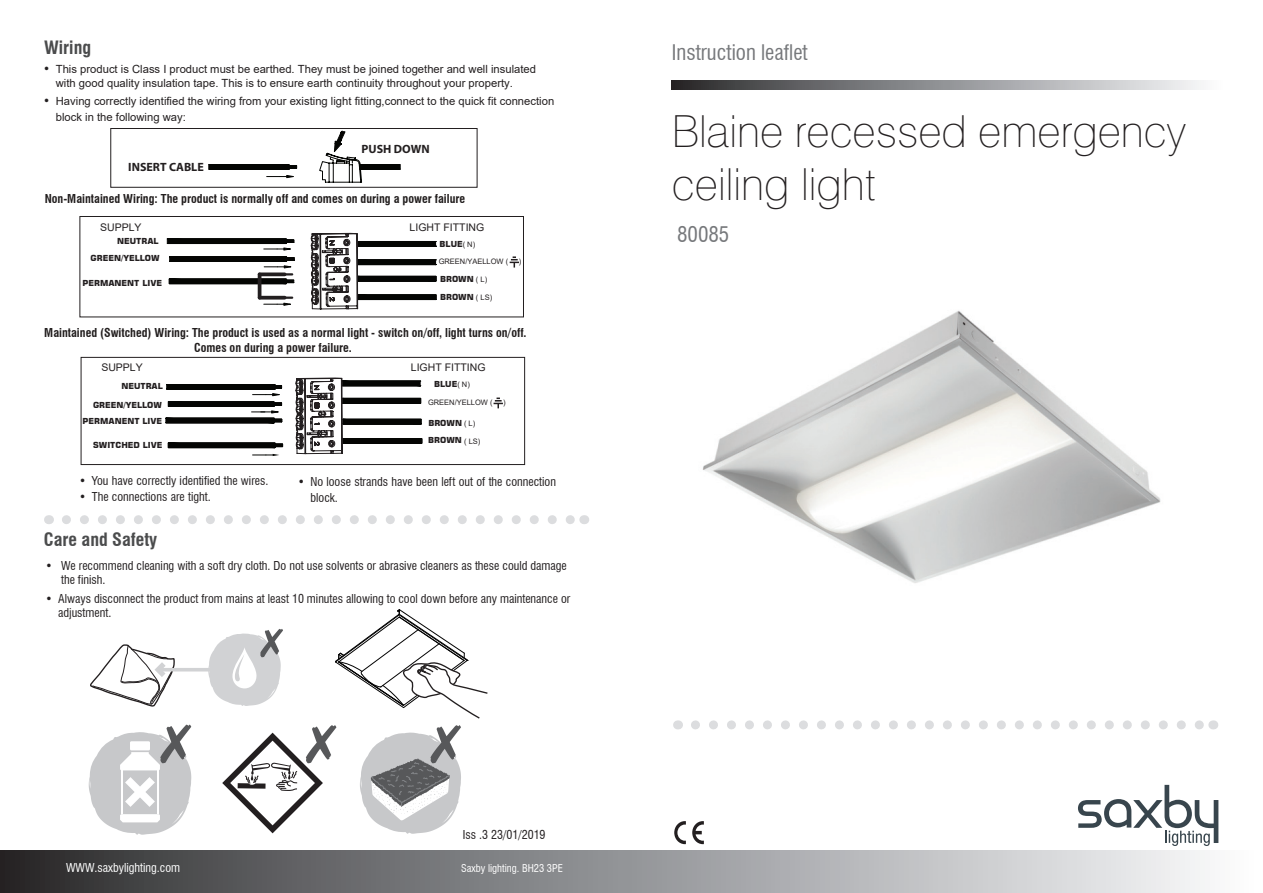
<style>
.page{position:relative;width:1263px;height:893px;background:#fff}
.page>*{position:absolute;margin:0;border:0;box-sizing:border-box;transform-origin:0 0}
.t1{font:100 44.25px/53.1px "Swiss 721 BT";color:#231f20}
.t2{font:condensed 21px "Swiss 721 BT";color:#76787b}
.t3{font:700 condensed 18px "Swiss 721 BT";color:#4b4c4d}
.t4{font:condensed 12px/14.4px "Swiss 721 BT";color:#231f20}
.t5{font:700 condensed 12px/14.4px "Swiss 721 BT";color:#221e1e}
.t6{font:condensed 12px "Swiss 721 BT";color:#fff}
.t7{font:700 12px "Myriad Pro";color:#231f20}
.t8{font:11.25px/13.5px "Arial";color:#231f20}
.t9{font:10.5px "Arial";color:#231f20}
.t10{font:condensed 10.5px "Swiss 721 BT";color:#fff}
.t11{font:700 8.25px/16.4px "Square 721 BT";color:#231f20;text-align:right}
.t12{font:7.5px "Arial";color:#231f20}
.s1{font-family:"Swiss 721 BT";font-weight:300;font-stretch:condensed;font-size:12px}
.s2{font-family:"Arial";font-weight:400;font-size:7.5px}
</style>
<div class="page">
<svg style="left:674px;top:821px;width:12px;height:23px"></svg>
<svg style="left:692px;top:821px;width:12px;height:23px"></svg>
<svg style="left:1078px;top:785px;width:140px;height:61px"></svg>
<svg style="left:695px;top:720px;width:509px;height:9px"></svg>
<svg style="left:66px;top:515px;width:507px;height:9px"></svg>
<hr style="left:158px;top:668px;width:64px;height:3px;background:#d1d2d4">
<svg style="left:90px;top:644px;width:85px;height:62px"></svg>
<svg style="left:89px;top:724px;width:102px;height:111px"></svg>
<svg style="left:672px;top:81px;width:529px;height:8px;background:#8f9092"></svg>
<div style="left:0;top:850px;width:1259px;height:43px;background:linear-gradient(to right,#2c2c2f,#fcfeff)"></div>
<svg style="left:208px;top:609px;width:280px;height:225px"></svg>
<img style="left:702px;top:310px;width:459px;height:273px">
<svg style="left:208px;top:164px;width:90px;height:14px"></svg>
<svg style="left:319px;top:130px;width:82px;height:53px"></svg>
<div style="left:110px;top:128px;width:367px;height:60px;border:1px solid #231f20"></div>
<div style="left:80px;top:216px;width:444px;height:101px;border:1px solid #231f20"></div>
<svg style="left:510px;top:256px;width:9px;height:12px"></svg>
<svg style="left:167px;top:238px;width:128px;height:46px"></svg>
<svg style="left:260px;top:272px;width:25px;height:4px"></svg>
<svg style="left:264px;top:297px;width:30px;height:9px"></svg>
<svg style="left:260px;top:296px;width:25px;height:4px"></svg>
<hr style="left:258px;top:274px;width:3px;height:24px;background:#231f20">
<svg style="left:310px;top:233px;width:127px;height:77px"></svg>
<div style="left:81px;top:357px;width:444px;height:108px;border:1px solid #231f20"></div>
<svg style="left:168px;top:442px;width:116px;height:6px"></svg>
<svg style="left:253px;top:454px;width:26px;height:2px"></svg>
<svg style="left:165px;top:384px;width:118px;height:39px"></svg>
<svg style="left:494px;top:398px;width:9px;height:10px"></svg>
<svg style="left:295px;top:377px;width:128px;height:77px"></svg>
<h3 class="t3" style="left:44px;top:37px;width:49px">Wiring</h3>
<p class="t8" style="left:56px;top:62px;width:482px;text-indent:-13px"><span class="s1">•</span> This product is Class I product must be earthed. They must be joined together and well insulated with good quality insulation tape. This is to ensure earth continuity throughout your property.</p>
<p class="t8" style="left:56px;top:92px;width:500px;line-height:16.5px;text-indent:-13px"><span class="s1">•</span> Having correctly identified the wiring from your existing light fitting,connect to the quick fit connection block in the following way:</p>
<p class="t7" style="left:128px;top:160px;width:77px">INSERT CABLE</p>
<p class="t7" style="left:362px;top:143px;width:70px">PUSH DOWN</p>
<p class="t5" style="left:45px;top:192px;width:422px">Non-Maintained Wiring: The product is normally off and comes on during a power failure</p>
<p class="t9" style="left:100px;top:220px;width:43px">SUPPLY</p>
<p class="t11" style="left:117px;top:233px;width:43px">NEUTRAL</p>
<p class="t11" style="left:91px;top:250px;width:70px">GREEN/YELLOW</p>
<p class="t9" style="left:410px;top:220px;width:76px">LIGHT FITTING</p>
<p class="t12" style="left:439px;top:257px;width:71px">GREEN/YAELLOW (</p>
<p class="t12" style="left:519px;top:257px;width:4px">)</p>
<p class="t11" style="left:440px;top:236px;width:37px">BLUE<span class="s2">( N)</span></p>
<p class="t11" style="left:82px;top:274px;width:81px">PERMANENT LIVE</p>
<p class="t11" style="left:440px;top:270px;width:49px">BROWN <span class="s2">( L)</span></p>
<p class="t11" style="left:440px;top:289px;width:54px">BROWN <span class="s2">( LS)</span></p>
<p class="t5" style="left:194px;top:326px;width:334px;text-indent:-150px">Maintained (Switched) Wiring: The product is used as a normal light - switch on/off, light turns on/off.<br>Comes on during a power failure.</p>
<p class="t9" style="left:101px;top:360px;width:43px">SUPPLY</p>
<p class="t9" style="left:411px;top:360px;width:76px">LIGHT FITTING</p>
<p class="t11" style="left:83px;top:396px;width:81px">GREEN/YELLOW<br>PERMANENT LIVE</p>
<p class="t11" style="left:93px;top:436px;width:71px">SWITCHED LIVE</p>
<p class="t11" style="left:434px;top:376px;width:37px">BLUE<span class="s2">( N)</span></p>
<p class="t12" style="left:428px;top:397px;width:66px">GREEN/YELLOW (</p>
<p class="t12" style="left:503px;top:397px;width:4px">)</p>
<p class="t11" style="left:121px;top:378px;width:43px">NEUTRAL</p>
<p class="t11" style="left:428px;top:414px;width:54px;line-height:17.4px;text-align:left">BROWN <span class="s2">( L)<br></span>BROWN <sub>(</sub> <sub>LS)</sub></p>
<p class="t4" style="left:79px;top:473px;width:191px">• You have correctly identified the wires.</p>
<p class="t4" style="left:79px;top:490px;width:133px">• The connections are tight.</p>
<p class="t4" style="left:310px;top:473px;width:247px;line-height:16.5px;text-indent:-13px">• No loose strands have been left out of the connection block.</p>
<h3 class="t3" style="left:44px;top:529px;width:115px">Care and Safety</h3>
<p class="t4" style="left:61px;top:558px;width:507px;text-indent:-16px">• We recommend cleaning with a soft dry cloth. Do not use solvents or abrasive cleaners as these could damage the finish.</p>
<p class="t4" style="left:58px;top:591px;width:514px;text-indent:-13px">• Always disconnect the product from mains at least 10 minutes allowing to cool down before any maintenance or adjustment.</p>
<p class="t4" style="left:463px;top:827px;width:84px">Iss .3 23/01/2019</p>
<p class="t6" style="left:66px;top:860px;width:116px">WWW.saxbylighting.com</p>
<p class="t10" style="left:461px;top:862px;width:103px">Saxby lighting. BH23 3PE</p>
<h2 class="t2" style="left:672px;top:40px;width:137px">Instruction leaflet</h2>
<h1 class="t1" style="left:672px;top:105px;width:516px">Blaine recessed emergency ceiling light</h1>
<h2 class="t2" style="left:677px;top:222px;width:54px">80085</h2>
</div>
